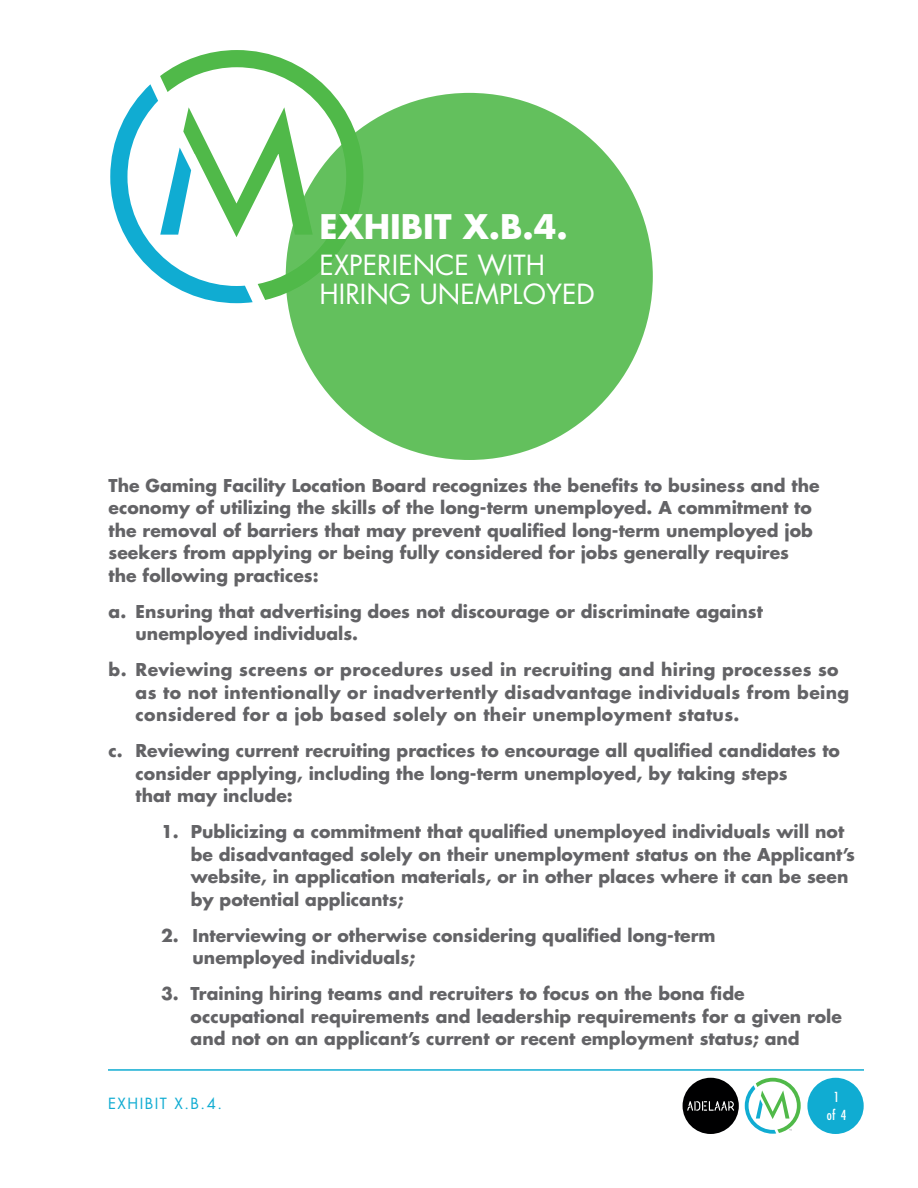
<style>
.page{position:relative;width:918px;height:1188px;background:#fff}
.page>*{position:absolute;margin:0;border:0;box-sizing:border-box;transform-origin:0 0}
.t1{font:700 33px "Futura Std";color:#fff}
.t2{font:27px/28.5px "Futura Std";color:#fff}
.t3{font:700 17.25px/22.5px "Futura Std";color:#636366}
.t4{font:700 17.25px/22.5px "Futura Std";letter-spacing:.02em;color:#636366}
.t5{font:15px "Futura Std";letter-spacing:.1em;color:#10acd2}
.t6{font:condensed 13.5px/17.9px "Futura Std";color:#fff;text-align:center}
</style>
<div class="page">
<hr style="left:108px;top:1069px;width:756px;height:2px;background:#10acd2">
<svg style="left:745px;top:1078px;width:56px;height:56px"></svg>
<div style="left:807px;top:1078px;width:57px;height:56px;background:#10acd2;border-radius:50%"></div>
<div style="left:683px;top:1078px;width:56px;height:56px;background:#000001;border-radius:50%"></div>
<svg style="left:687px;top:1101px;width:47px;height:10px"></svg>
<svg style="left:110px;top:84px;width:178px;height:219px"></svg>
<svg style="left:160px;top:50px;width:202px;height:250px"></svg>
<div style="left:286px;top:93px;width:367px;height:367px;background:#63c05d;border-radius:50%"></div>
<h1 class="t1" style="left:320px;top:205px;width:250px">EXHIBIT X.B.4.</h1>
<h2 class="t2" style="left:320px;top:251px;width:277px">EXPERIENCE WITH<br>HIRING UNEMPLOYED</h2>
<p class="t3" style="left:109px;top:474px;width:713px">The Gaming Facility Location Board recognizes the benefits to business and the economy of utilizing the skills of the long-term unemployed. A commitment to the removal of barriers that may prevent qualified long-term unemployed job seekers from applying or being fully considered for jobs generally requires the following practices:</p>
<p class="t3" style="left:136px;top:600px;width:629px;text-indent:-27px">a. Ensuring that advertising does not discourage or discriminate against unemployed individuals.</p>
<p class="t4" style="left:136px;top:658px;width:715px;text-indent:-27px">b. Reviewing screens or procedures used in recruiting and hiring processes so as to not intentionally or inadvertently disadvantage individuals from being considered for a job based solely on their unemployment status.</p>
<p class="t3" style="left:136px;top:739px;width:706px;text-indent:-27px">c. Reviewing current recruiting practices to encourage all qualified candidates to consider applying, including the long-term unemployed, by taking steps<br>that may include:</p>
<p class="t3" style="left:191px;top:820px;width:666px;text-indent:-30px">1. Publicizing a commitment that qualified unemployed individuals will not be disadvantaged solely on their unemployment status on the Applicant’s website, in application materials, or in other places where it can be seen by potential applicants;</p>
<p class="t3" style="left:193px;top:924px;width:525px;text-indent:-31px">2. Interviewing or otherwise considering qualified long-term unemployed individuals;</p>
<p class="t3" style="left:191px;top:982px;width:653px;text-indent:-30px">3. Training hiring teams and recruiters to focus on the bona fide occupational requirements and leadership requirements for a given role and not on an applicant’s current or recent employment status; and</p>
<p class="t5" style="left:108px;top:1094px;width:116px">EXHIBIT X.B.4.</p>
<p class="t6" style="left:827px;top:1088px;width:21px">1<br>of 4</p>
</div>
